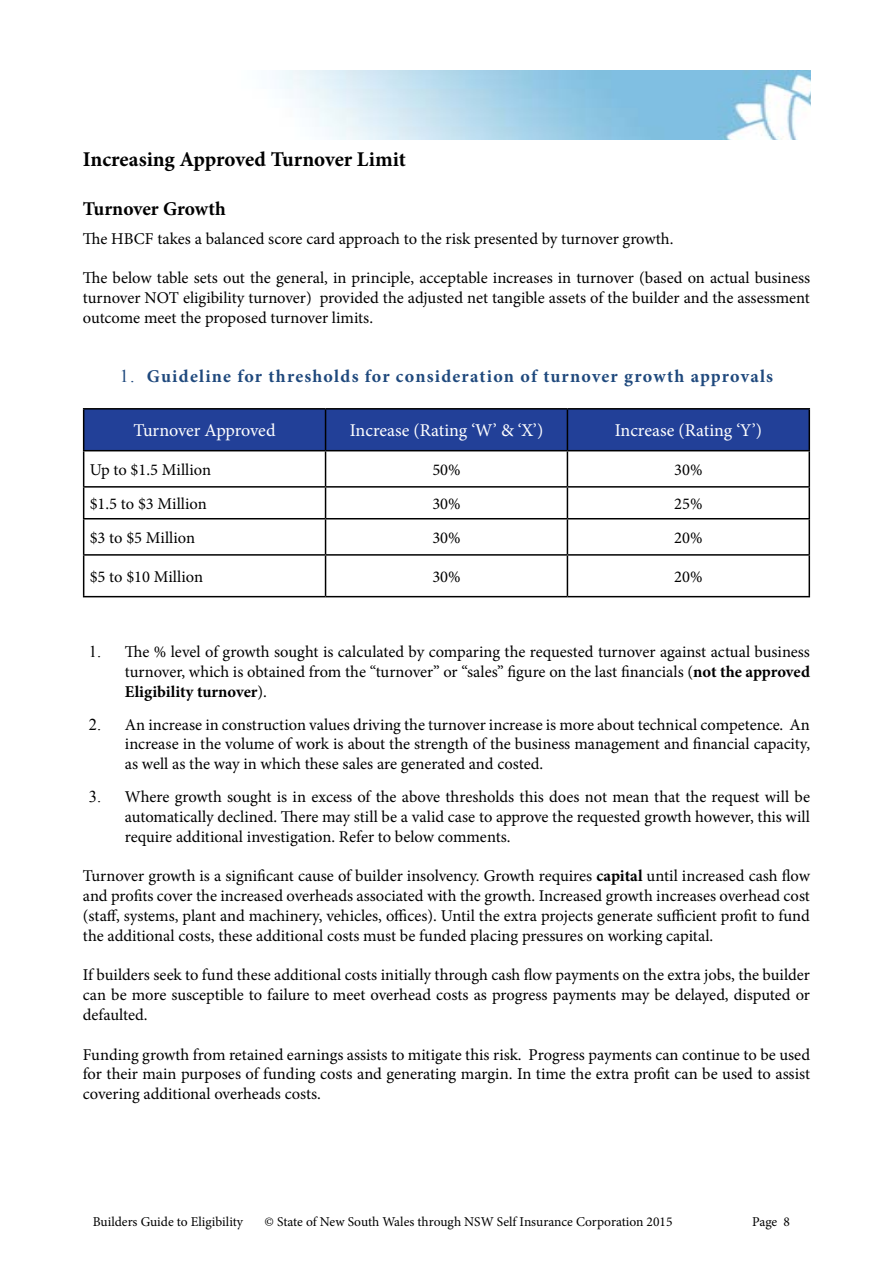
<style>
.page{position:relative;width:893px;height:1263px;background:#fff}
.page>*{position:absolute;margin:0;border:0;box-sizing:border-box;transform-origin:0 0}
.t1{font:700 21px "Minion Pro";letter-spacing:-.005em;color:#000}
.t2{font:700 19.5px "Minion Pro";letter-spacing:-.005em;color:#000}
.t3{font:700 18px "Minion Pro";letter-spacing:.065em;color:#1f497d}
.t4{font:18px "Minion Pro";letter-spacing:-.005em;color:#fff}
.t5{font:16.5px/19.8px "Minion Pro";color:#000;text-align:justify}
.t6{font:13.5px "Minion Pro";color:#000}
.s1{font-family:"Times New Roman";font-weight:400}
.s2{font-family:"Times New Roman"}
.s3{font-weight:700}
</style>
<div class="page">
<img style="left:276px;top:71px;width:534px;height:69px">
<div style="left:84px;top:410px;width:724px;height:40px;background:#224098"></div>
<hr style="left:83px;top:408px;width:243px;height:2px;background:#000">
<hr style="left:83px;top:410px;width:1px;height:40px;background:#000">
<hr style="left:326px;top:408px;width:241px;height:2px;background:#000">
<hr style="left:325px;top:410px;width:1px;height:40px;background:#000">
<hr style="left:567px;top:408px;width:243px;height:2px;background:#000">
<hr style="left:567px;top:410px;width:1px;height:40px;background:#000">
<hr style="left:808px;top:410px;width:2px;height:40px;background:#000">
<hr style="left:83px;top:450px;width:243px;height:1px;background:#000">
<hr style="left:83px;top:451px;width:1px;height:35px;background:#000">
<hr style="left:326px;top:450px;width:241px;height:1px;background:#000">
<hr style="left:325px;top:451px;width:1px;height:35px;background:#000">
<hr style="left:567px;top:450px;width:243px;height:1px;background:#000">
<hr style="left:567px;top:451px;width:1px;height:35px;background:#000">
<hr style="left:808px;top:451px;width:2px;height:35px;background:#000">
<hr style="left:83px;top:486px;width:243px;height:2px;background:#000">
<hr style="left:83px;top:488px;width:1px;height:30px;background:#000">
<hr style="left:326px;top:486px;width:241px;height:2px;background:#000">
<hr style="left:325px;top:488px;width:1px;height:30px;background:#000">
<hr style="left:567px;top:486px;width:243px;height:2px;background:#000">
<hr style="left:567px;top:488px;width:1px;height:30px;background:#000">
<hr style="left:808px;top:488px;width:2px;height:30px;background:#000">
<hr style="left:83px;top:518px;width:243px;height:1px;background:#000">
<hr style="left:83px;top:519px;width:1px;height:35px;background:#000">
<hr style="left:326px;top:518px;width:241px;height:1px;background:#000">
<hr style="left:325px;top:519px;width:1px;height:35px;background:#000">
<hr style="left:567px;top:518px;width:243px;height:1px;background:#000">
<hr style="left:567px;top:519px;width:1px;height:35px;background:#000">
<hr style="left:808px;top:519px;width:2px;height:35px;background:#000">
<hr style="left:83px;top:554px;width:243px;height:2px;background:#000">
<hr style="left:83px;top:556px;width:1px;height:40px;background:#000">
<hr style="left:326px;top:554px;width:241px;height:2px;background:#000">
<hr style="left:325px;top:556px;width:1px;height:40px;background:#000">
<hr style="left:567px;top:554px;width:243px;height:2px;background:#000">
<hr style="left:567px;top:556px;width:1px;height:40px;background:#000">
<hr style="left:808px;top:556px;width:2px;height:40px;background:#000">
<hr style="left:83px;top:596px;width:243px;height:1px;background:#000">
<hr style="left:326px;top:596px;width:241px;height:1px;background:#000">
<hr style="left:567px;top:596px;width:243px;height:1px;background:#000">
<p class="t1" style="left:83px;top:145px;width:325px">Increasing Approved Turnover Limit</p>
<p class="t2" style="left:83px;top:195px;width:144px">Turnover Growth</p>
<p class="t5" style="left:83px;top:229px;width:592px">The HBCF takes a balanced score card approach to the risk presented by turnover growth.</p>
<p class="t5" style="left:83px;top:268px;width:729px">The below table sets out the general, in principle, acceptable increases in turnover (based on actual business turnover NOT eligibility turnover) provided the adjusted net tangible assets of the builder and the assessment outcome meet the proposed turnover limits.</p>
<p class="t3" style="left:120px;top:364px;width:655px"><span class="s1">1.</span> Guideline for thresholds for consideration of turnover growth approvals</p>
<p class="t4" style="left:134px;top:418px;width:143px">Turnover Approved</p>
<p class="t4" style="left:350px;top:418px;width:195px">Increase (Rating ‘W’ &amp; ‘X’)</p>
<p class="t4" style="left:615px;top:418px;width:149px">Increase (Rating ‘Y’)</p>
<p class="t5" style="left:90px;top:460px;width:123px">Up to $1.5 Million</p>
<p class="t5" style="left:432px;top:460px;width:30px">50%</p>
<p class="t5" style="left:674px;top:460px;width:30px">30%</p>
<p class="t5" style="left:90px;top:494px;width:119px">$1.5 to $3 Million</p>
<p class="t5" style="left:432px;top:494px;width:30px">30%</p>
<p class="t5" style="left:674px;top:494px;width:30px">25%</p>
<p class="t5" style="left:90px;top:528px;width:107px">$3 to $5 Million</p>
<p class="t5" style="left:432px;top:528px;width:30px">30%</p>
<p class="t5" style="left:674px;top:528px;width:30px">20%</p>
<p class="t5" style="left:90px;top:567px;width:115px">$5 to $10 Million</p>
<p class="t5" style="left:432px;top:567px;width:30px">30%</p>
<p class="t5" style="left:674px;top:567px;width:30px">20%</p>
<p class="t5" style="left:125px;top:642px;width:687px;text-indent:-36px"><span class="s2">1.</span> The % level of growth sought is calculated by comparing the requested turnover against actual business turnover, which is obtained from the “turnover” or “sales” figure on the last financials (<span class="s3">not the approved Eligibility turnover</span>).</p>
<p class="t5" style="left:125px;top:714px;width:687px;text-indent:-36px"><span class="s2">2.</span> An increase in construction values driving the turnover increase is more about technical competence. An increase in the volume of work is about the strength of the business management and financial capacity, as well as the way in which these sales are generated and costed.</p>
<p class="t5" style="left:125px;top:787px;width:687px;text-indent:-36px"><span class="s2">3.</span> Where growth sought is in excess of the above thresholds this does not mean that the request will be automatically declined. There may still be a valid case to approve the requested growth however, this will require additional investigation. Refer to below comments.</p>
<p class="t5" style="left:83px;top:866px;width:729px">Turnover growth is a significant cause of builder insolvency. Growth requires <span class="s3">capital</span> until increased cash flow and profits cover the increased overheads associated with the growth. Increased growth increases overhead cost (staff, systems, plant and machinery, vehicles, offices). Until the extra projects generate sufficient profit to fund the additional costs, these additional costs must be funded placing pressures on working capital.</p>
<p class="t5" style="left:83px;top:965px;width:729px">If builders seek to fund these additional costs initially through cash flow payments on the extra jobs, the builder can be more susceptible to failure to meet overhead costs as progress payments may be delayed, disputed or defaulted.</p>
<p class="t5" style="left:83px;top:1044px;width:729px">Funding growth from retained earnings assists to mitigate this risk. Progress payments can continue to be used for their main purposes of funding costs and generating margin. In time the extra profit can be used to assist covering additional overheads costs.</p>
<p class="t6" style="left:93px;top:1213px;width:152px">Builders Guide to Eligibility</p>
<p class="t6" style="left:265px;top:1213px;width:409px">© State of New South Wales through NSW Self Insurance Corporation 2015</p>
<p class="t6" style="left:752px;top:1213px;width:39px">Page 8</p>
</div>
